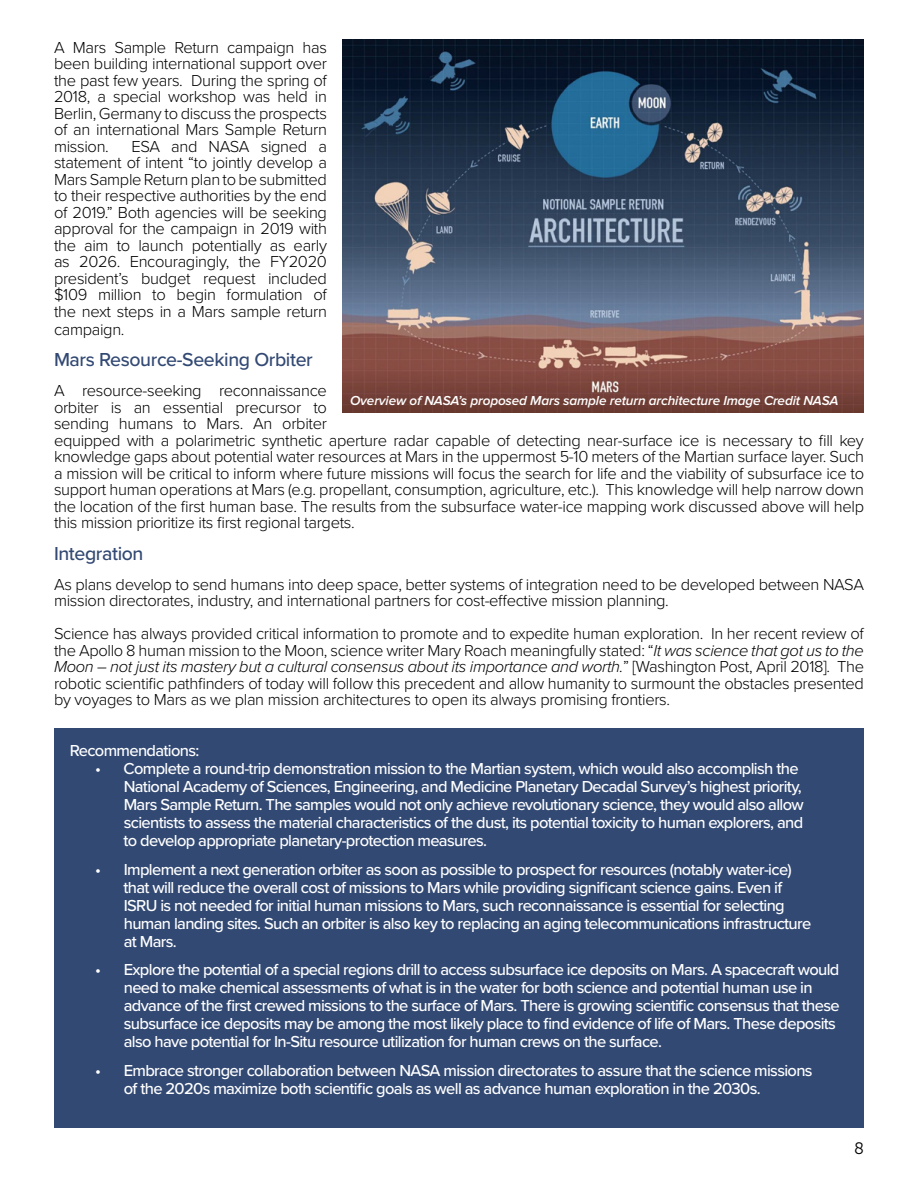
<style>
.page{position:relative;width:918px;height:1188px;background:#fff}
.page>*{position:absolute;margin:0;border:0;box-sizing:border-box;transform-origin:0 0}
.t1{font:500 19.5px "Proxima Nova";letter-spacing:-.02em;color:#324973}
.t2{font:300 16.5px/16.5px "Proxima Nova";letter-spacing:-.02em;color:#000;text-align:justify}
.t3{font:500 16.5px/18px "Proxima Nova";letter-spacing:-.04em;color:#fff}
.t4{font:16.5px "Museo Sans 300";color:#000}
.t5{font:italic 600 13.5px "Proxima Nova";letter-spacing:-.01em;color:#fff}
.s1{font-style:italic}
</style>
<div class="page">
<img style="left:342px;top:40px;width:522px;height:373px">
<div style="left:54px;top:728px;width:810px;height:399px;background:#324973"></div>
<p class="t2" style="left:54px;top:38px;width:275px">A Mars Sample Return campaign has been building international support over the past few years. During the spring of 2018, a special workshop was held in Berlin, Germany to discuss the prospects of an international Mars Sample Return mission.</p>
<p class="t2" style="left:54px;top:137px;width:275px;text-indent:77px">ESA and NASA signed a statement of intent “to jointly develop a Mars Sample Return plan to be submitted to their respective authorities by the end of 2019.” Both agencies will be seeking approval for the campaign in 2019 with the aim to launch potentially as early as 2026. Encouragingly, the FY2020 president’s budget request included $109 million to begin formulation of the next steps in a Mars sample return</p>
<p class="t2" style="left:54px;top:320px;width:72px">campaign.</p>
<p class="t1" style="left:54px;top:345px;width:260px">Mars Resource-Seeking Orbiter</p>
<p class="t2" style="left:54px;top:382px;width:812px;text-align:left">A resource-seeking reconnaissance<br>orbiter is an essential precursor to<br>sending humans to Mars. An orbiter<br>equipped with a polarimetric synthetic aperture radar capable of detecting near-surface ice is necessary to fill key knowledge gaps about potential water resources at Mars in the uppermost 5-10 meters of the Martian surface layer. Such a mission will be critical to inform where future missions will focus the search for life and the viability of subsurface ice to support human operations at Mars (e.g. propellant, consumption, agriculture, etc.). This knowledge will help narrow down the location of the first human base. The results from the subsurface water-ice mapping work discussed above will help this mission prioritize its first regional targets.</p>
<p class="t1" style="left:54px;top:539px;width:91px">Integration</p>
<p class="t2" style="left:54px;top:575px;width:812px">As plans develop to send humans into deep space, better systems of integration need to be developed between NASA mission directorates, industry, and international partners for cost-effective mission planning.</p>
<p class="t2" style="left:54px;top:625px;width:812px">Science has always provided critical information to promote and to expedite human exploration. In her recent review of the Apollo 8 human mission to the Moon, science writer Mary Roach meaningfully stated: “<span class="s1">It was science that got us to the Moon – not just its mastery but a cultural consensus about its importance and worth.</span>” [Washington Post, April 2018]. The robotic scientific pathfinders of today will follow this precedent and allow humanity to surmount the obstacles presented by voyages to Mars as we plan mission architectures to open its always promising frontiers.</p>
<p class="t3" style="left:70px;top:741px;width:131px">Recommendations:</p>
<p class="t3" style="left:123px;top:759px;width:682px;text-indent:-28px">• Complete a round-trip demonstration mission to the Martian system, which would also accomplish the National Academy of Sciences, Engineering, and Medicine Planetary Decadal Survey’s highest priority, Mars Sample Return. The samples would not only achieve revolutionary science, they would also allow scientists to assess the material characteristics of the dust, its potential toxicity to human explorers, and to develop appropriate planetary-protection measures.</p>
<p class="t3" style="left:123px;top:860px;width:689px;text-indent:-28px">• Implement a next generation orbiter as soon as possible to prospect for resources (notably water-ice) that will reduce the overall cost of missions to Mars while providing significant science gains. Even if ISRU is not needed for initial human missions to Mars, such reconnaissance is essential for selecting human landing sites. Such an orbiter is also key to replacing an aging telecommunications infrastructure at Mars.</p>
<p class="t3" style="left:124px;top:960px;width:717px;text-indent:-29px">• Explore the potential of a special regions drill to access subsurface ice deposits on Mars. A spacecraft would need to make chemical assessments of what is in the water for both science and potential human use in advance of the first crewed missions to the surface of Mars. There is growing scientific consensus that these subsurface ice deposits may be among the most likely place to find evidence of life of Mars. These deposits also have potential for In-Situ resource utilization for human crews on the surface.</p>
<p class="t3" style="left:124px;top:1061px;width:690px;text-indent:-29px">• Embrace stronger collaboration between NASA mission directorates to assure that the science missions of the 2020s maximize both scientific goals as well as advance human exploration in the 2030s.</p>
<p class="t5" style="left:350px;top:392px;width:490px">Overview of NASA’s proposed Mars sample return architecture Image Credit NASA</p>
<p class="t4" style="left:854px;top:1139px;width:11px">8</p>
</div>
